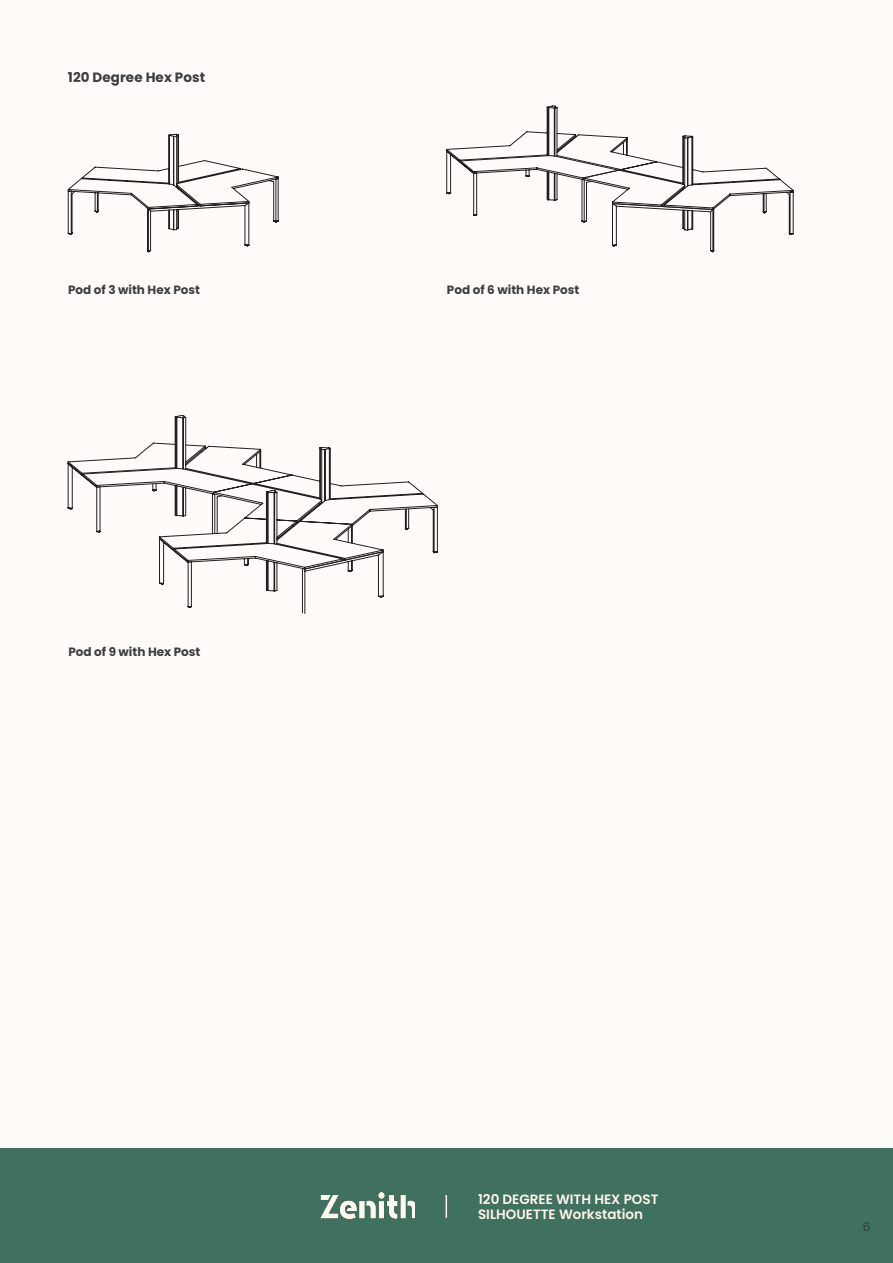
<style>
.page{position:relative;width:893px;height:1263px;background:#fffbf8}
.page>*{position:absolute;margin:0;border:0;box-sizing:border-box;transform-origin:0 0}
.PRODUCT_NAME_BOTTOM{font:600 13.5px/15px "Poppins";color:#fff5ed}
.COPY{font:700 13.5px "Poppins";letter-spacing:.005em;color:#3e3e3f}
.COPY-2{font:700 12px "Poppins";color:#3e3e3f}
.t1{font:300 12px "Poppins";color:#312f30}
</style>
<div class="page">
<div style="left:0;top:1148px;width:893px;height:115px;background:#407060"></div>
<svg style="left:446px;top:1195px;width:1px;height:23px"></svg>
<img style="left:321px;top:1193px;width:94px;height:25px">
<svg style="left:68px;top:134px;width:211px;height:118px"></svg>
<svg style="left:521px;top:105px;width:273px;height:147px"></svg>
<svg style="left:446px;top:136px;width:268px;height:116px"></svg>
<svg style="left:158px;top:447px;width:280px;height:167px"></svg>
<svg style="left:68px;top:442px;width:154px;height:91px"></svg>
<p class="COPY" style="left:68px;top:69px;width:139px">120 Degree Hex Post</p>
<p class="COPY-2" style="left:68px;top:283px;width:134px">Pod of 3 with Hex Post</p>
<p class="COPY-2" style="left:447px;top:283px;width:134px">Pod of 6 with Hex Post</p>
<p class="COPY-2" style="left:68px;top:645px;width:134px">Pod of 9 with Hex Post</p>
<p class="PRODUCT_NAME_BOTTOM" style="left:478px;top:1191px;width:182px">120 DEGREE WITH HEX POST<br>SILHOUETTE Workstation</p>
<p class="t1" style="left:863px;top:1220px;width:9px">6</p>
</div>
